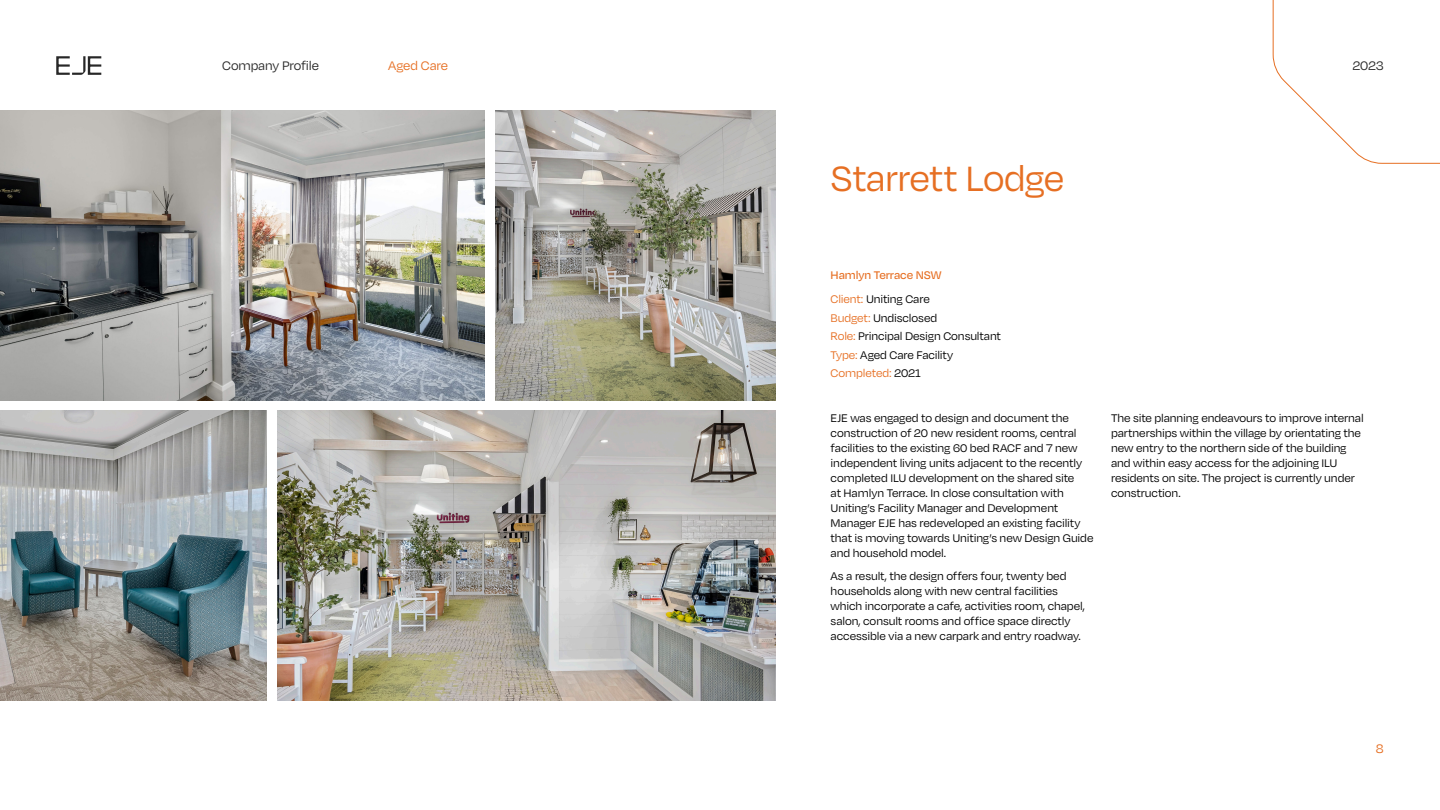
<style>
.page{position:relative;width:1440px;height:810px;background:#fff}
.page>*{position:absolute;margin:0;border:0;box-sizing:border-box;transform-origin:0 0}
.Heading_Small_Orange_-_Left_Align{font:40.5px "Degular";letter-spacing:-.02em;color:#e66f23}
.t1{font:14.25px "Degular";letter-spacing:-.01em;color:#272727}
.t2{font:14.25px "Degular";letter-spacing:-.01em;color:#e66f23}
.Body_Copy_Small_Charcoal_-_Left_Align{font:12.75px/15px "Degular";letter-spacing:-.01em;color:#000}
.Paragraph_Style_2{font:12.75px "Degular";letter-spacing:-.01em;color:#000}
.Paragraph_Style_2-2{font:500 12.75px "Degular";letter-spacing:-.005em;color:#e66f23}
.Paragraph_Style_2-3{font:12.75px "Degular";letter-spacing:-.01em;color:#e66f23}
.s1{color:#e66f23}
.s2{color:#000}
</style>
<div class="page">
<img style="left:495px;top:110px;width:280px;height:290px">
<img style="left:0;top:110px;width:484px;height:290px">
<img style="left:278px;top:410px;width:497px;height:290px">
<img style="left:0;top:410px;width:267px;height:290px">
<svg style="left:1273px;top:0;width:167px;height:164px"></svg>
<svg style="left:56px;top:56px;width:45px;height:19px"></svg>
<p class="t1" style="left:222px;top:57px;width:98px">Company Profile</p>
<p class="t2" style="left:388px;top:57px;width:62px">Aged Care</p>
<p class="t1" style="left:1353px;top:57px;width:33px">2023</p>
<p class="Heading_Small_Orange_-_Left_Align" style="left:831px;top:154px;width:235px">Starrett Lodge</p>
<p class="Paragraph_Style_2-2" style="left:831px;top:268px;width:112px">Hamlyn Terrace NSW</p>
<p class="Paragraph_Style_2" style="left:831px;top:292px;width:101px"><span class="s1">Client:</span> Uniting Care</p>
<p class="Paragraph_Style_2" style="left:831px;top:310px;width:108px"><span class="s1">Budget:</span> Undisclosed</p>
<p class="Paragraph_Style_2" style="left:831px;top:329px;width:172px"><span class="s1">Role:</span> Principal Design Consultant</p>
<p class="Paragraph_Style_2" style="left:831px;top:347px;width:124px"><span class="s1">Type:</span> Aged Care Facility</p>
<p class="Paragraph_Style_2-3" style="left:831px;top:366px;width:92px">Completed: <span class="s2">2021</span></p>
<p class="Body_Copy_Small_Charcoal_-_Left_Align" style="left:831px;top:410px;width:264px">EJE was engaged to design and document the construction of 20 new resident rooms, central facilities to the existing 60 bed RACF and 7 new independent living units adjacent to the recently completed ILU development on the shared site<br>at Hamlyn Terrace. In close consultation with Uniting’s Facility Manager and Development Manager EJE has redeveloped an existing facility that is moving towards Uniting’s new Design Guide and household model.</p>
<p class="Body_Copy_Small_Charcoal_-_Left_Align" style="left:831px;top:568px;width:256px">As a result, the design offers four, twenty bed households along with new central facilities which incorporate a cafe, activities room, chapel, salon, consult rooms and office space directly accessible via a new carpark and entry roadway.</p>
<p class="Body_Copy_Small_Charcoal_-_Left_Align" style="left:1111px;top:410px;width:254px">The site planning endeavours to improve internal partnerships within the village by orientating the new entry to the northern side of the building and within easy access for the adjoining ILU residents on site. The project is currently under construction.</p>
<p class="t2" style="left:1376px;top:740px;width:9px">8</p>
</div>
